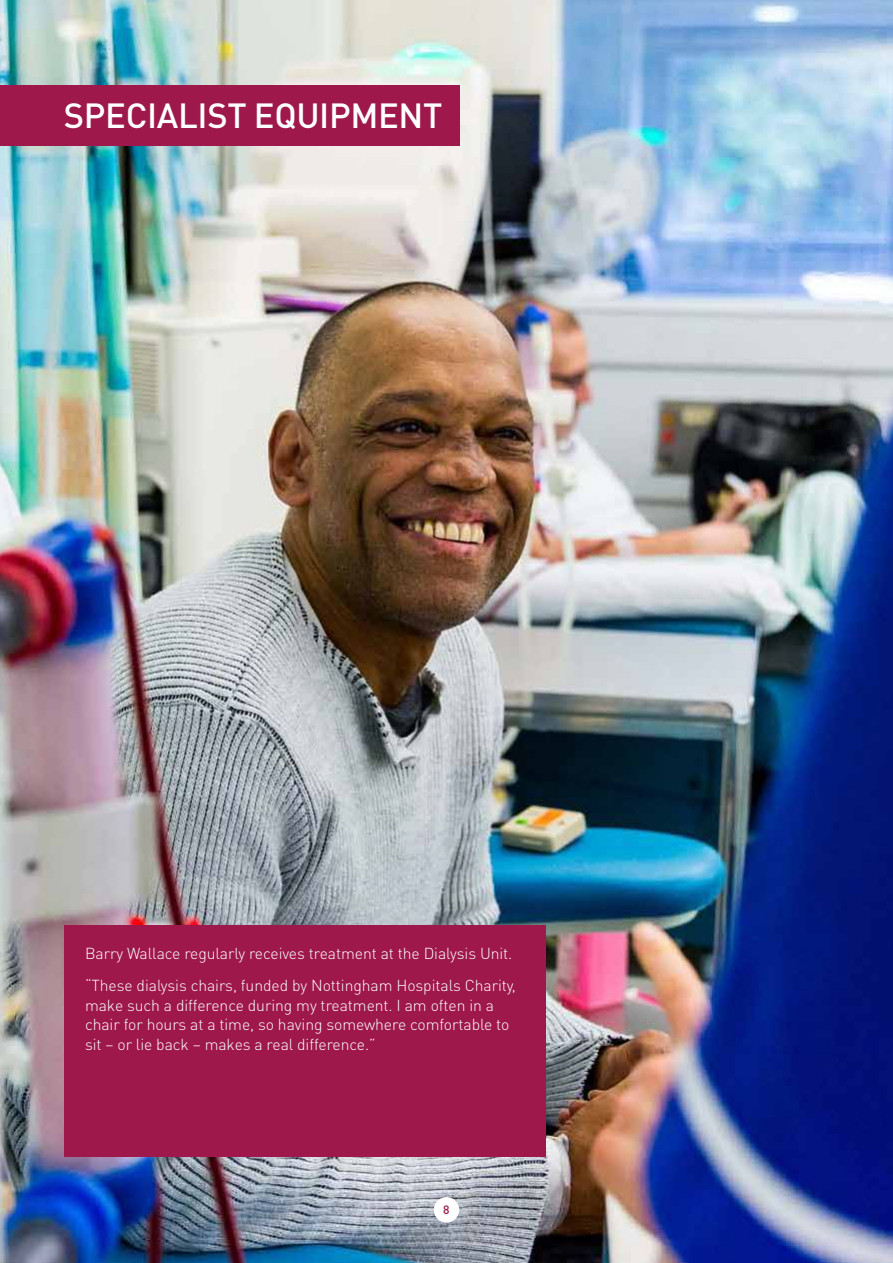
<style>
.page{position:relative;width:893px;height:1263px;background:#fff}
.page>*{position:absolute;margin:0;border:0;box-sizing:border-box;transform-origin:0 0}
.t1{font:500 34.5px "DIN Pro";letter-spacing:-.01em;color:#fff}
.t2{font:300 15.75px/19.5px "DIN Pro";letter-spacing:-.005em;color:#fff}
.t3{font:500 12px "DIN Pro";color:#9e184b}
</style>
<div class="page">
<img style="left:0;top:0;width:893px;height:1263px">
<div style="left:0;top:85px;width:460px;height:60px;background:#9e184b"></div>
<div style="left:64px;top:925px;width:482px;height:232px;background:#9e184b"></div>
<div style="left:434px;top:1197px;width:25px;height:25px;background:#fff;border-radius:50%"></div>
<h1 class="t1" style="left:64px;top:92px;width:380px">SPECIALIST EQUIPMENT</h1>
<p class="t2" style="left:85px;top:936px;width:432px;line-height:32.2px">Barry Wallace regularly receives treatment at the Dialysis Unit. “These dialysis chairs, funded by Nottingham Hospitals Charity,</p>
<p class="t2" style="left:85px;top:994px;width:426px">make such a difference during my treatment. I am often in a chair for hours at a time, so having somewhere comfortable to sit – or lie back – makes a real difference.”</p>
<p class="t3" style="left:443px;top:1201px;width:8px">8</p>
</div>
